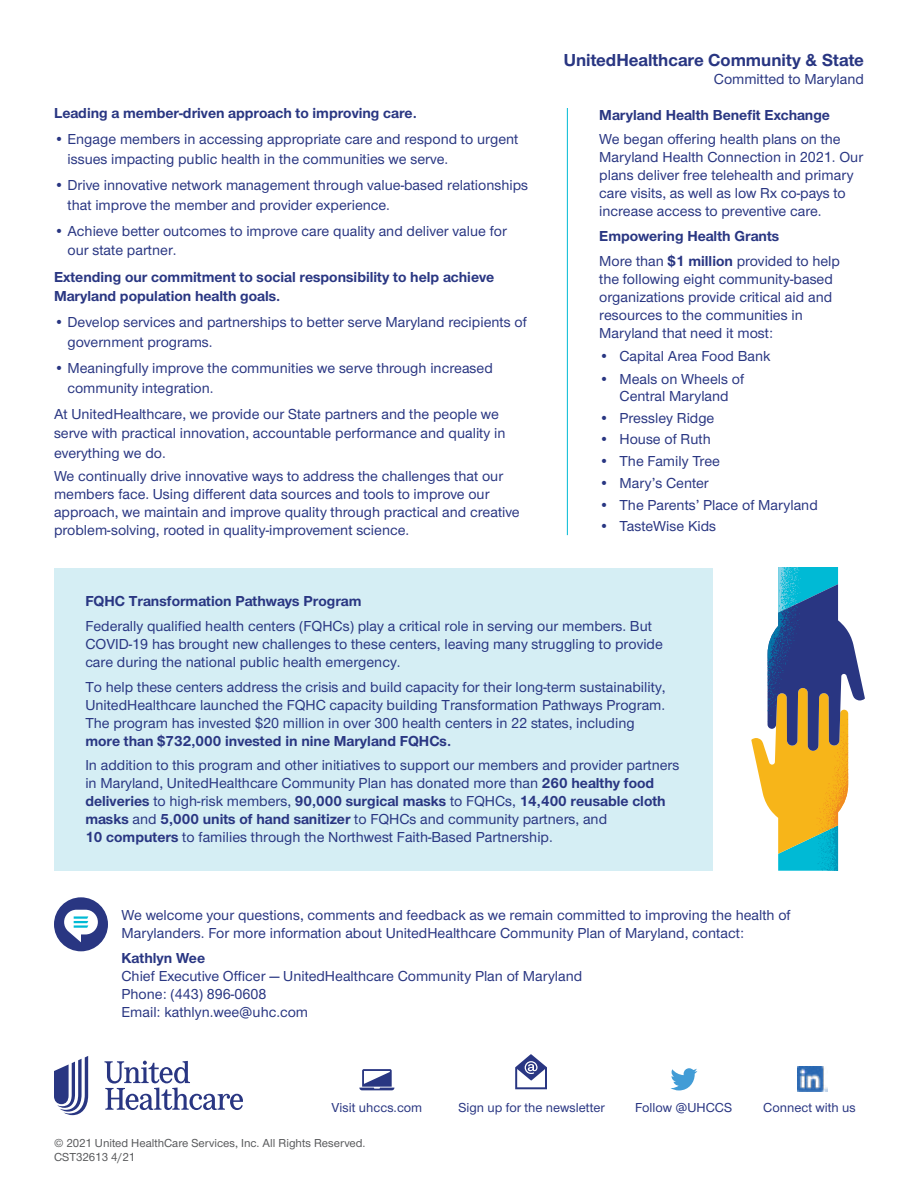
<style>
.page{position:relative;width:918px;height:1188px;background:#fff}
.page>*{position:absolute;margin:0;border:0;box-sizing:border-box;transform-origin:0 0}
.t1{font:700 18px "UHC Sans";color:#293682}
.t2{font:500 15px/18px "UHC Sans";color:#293682}
.t3{font:700 15px/19.5px "UHC Sans";color:#293682}
.t4{font:500 13.5px "UHC Sans";color:#293682}
.t5{font:500 12px/13.5px "UHC Sans";color:#58595b}
.s1{font-weight:500}
.s2{font-weight:700}
</style>
<div class="page">
<div style="left:54px;top:568px;width:659px;height:303px;background:#d5eef4"></div>
<svg style="left:54px;top:1056px;width:34px;height:59px"></svg>
<svg style="left:104px;top:1061px;width:139px;height:49px"></svg>
<svg style="left:359px;top:1069px;width:35px;height:21px"></svg>
<svg style="left:515px;top:1054px;width:32px;height:35px"></svg>
<img style="left:798px;top:1066px;width:29px;height:26px">
<svg style="left:670px;top:1068px;width:27px;height:22px"></svg>
<svg style="left:751px;top:568px;width:114px;height:303px"></svg>
<div style="left:54px;top:897px;width:54px;height:54px;background:#293682;border-radius:50%"></div>
<svg style="left:64px;top:910px;width:34px;height:32px"></svg>
<hr style="left:567px;top:108px;width:1px;height:427px;background:#00bad5">
<p class="t3" style="left:54px;top:103px;width:364px">Leading a member-driven approach to improving care.</p>
<p class="t2" style="left:68px;top:129px;width:453px;line-height:19.5px;text-indent:-14px">• Engage members in accessing appropriate care and respond to urgent issues impacting public health in the communities we serve.</p>
<p class="t2" style="left:68px;top:175px;width:462px;line-height:19.5px;text-indent:-14px">• Drive innovative network management through value-based relationships that improve the member and provider experience.</p>
<p class="t2" style="left:68px;top:220px;width:441px;line-height:19.5px;text-indent:-14px">• Achieve better outcomes to improve care quality and deliver value for our state partner.</p>
<p class="t3" style="left:54px;top:266px;width:442px">Extending our commitment to social responsibility to help achieve<br>Maryland population health goals.</p>
<p class="t2" style="left:68px;top:312px;width:461px;line-height:19.5px;text-indent:-14px">• Develop services and partnerships to better serve Maryland recipients of government programs.</p>
<p class="t2" style="left:68px;top:358px;width:427px;line-height:19.5px;text-indent:-14px">• Meaningfully improve the communities we serve through increased community integration.</p>
<p class="t2" style="left:54px;top:403px;width:453px;line-height:19.5px">At UnitedHealthcare, we provide our State partners and the people we serve with practical innovation, accountable performance and quality in everything we do.</p>
<p class="t2" style="left:54px;top:466px;width:467px">We continually drive innovative ways to address the challenges that our members face. Using different data sources and tools to improve our approach, we maintain and improve quality through practical and creative problem-solving, rooted in quality-improvement science.</p>
<p class="t1" style="left:564px;top:48px;width:302px">UnitedHealthcare Community &amp; State</p>
<p class="t2" style="left:714px;top:69px;width:152px">Committed to Maryland</p>
<p class="t3" style="left:599px;top:104px;width:232px">Maryland Health Benefit Exchange</p>
<p class="t2" style="left:599px;top:130px;width:266px">We began offering health plans on the Maryland Health Connection in 2021. Our plans deliver free telehealth and primary care visits, as well as low Rx co-pays to increase access to preventive care.</p>
<p class="t3" style="left:599px;top:223px;width:242px;line-height:24.8px">Empowering Health Grants<br><span class="s1">More than</span> $1 million <span class="s1">provided to help</span></p>
<p class="t2" style="left:599px;top:269px;width:235px">the following eight community-based organizations provide critical aid and resources to the communities in Maryland that need it most:</p>
<p class="t2" style="left:599px;top:346px;width:173px">• Capital Area Food Bank</p>
<p class="t2" style="left:599px;top:370px;width:147px;line-height:16.5px;text-align:center">• Meals on Wheels of<br>Central Maryland</p>
<p class="t2" style="left:599px;top:408px;width:117px">• Pressley Ridge</p>
<p class="t2" style="left:599px;top:430px;width:113px">• House of Ruth</p>
<p class="t2" style="left:599px;top:451px;width:122px">• The Family Tree</p>
<p class="t2" style="left:599px;top:473px;width:111px">• Mary’s Center</p>
<p class="t2" style="left:599px;top:495px;width:220px">• The Parents’ Place of Maryland</p>
<p class="t2" style="left:599px;top:517px;width:118px">• TasteWise Kids</p>
<p class="t3" style="left:85px;top:591px;width:278px">FQHC Transformation Pathways Program</p>
<p class="t2" style="left:85px;top:616px;width:579px">Federally qualified health centers (FQHCs) play a critical role in serving our members. But<br>COVID-19 has brought new challenges to these centers, leaving many struggling to provide care during the national public health emergency.</p>
<p class="t2" style="left:85px;top:677px;width:582px;text-align:justify">To help these centers address the crisis and build capacity for their long-term sustainability, UnitedHealthcare launched the FQHC capacity building Transformation Pathways Program.<br>The program has invested $20 million in over 300 health centers in 22 states, including</p>
<p class="t3" style="left:85px;top:730px;width:367px">more than $732,000 invested in nine Maryland FQHCs.</p>
<p class="t2" style="left:85px;top:756px;width:596px">In addition to this program and other initiatives to support our members and provider partners in Maryland, UnitedHealthcare Community Plan has donated more than <span class="s2">260 healthy food deliveries</span> to high-risk members, <span class="s2">90,000 surgical masks</span> to FQHCs, <span class="s2">14,400 reusable cloth masks</span> and <span class="s2">5,000 units of hand sanitizer</span> to FQHCs and community partners, and<br><span class="s2">10 computers</span> to families through the Northwest Faith-Based Partnership.</p>
<p class="t2" style="left:122px;top:905px;width:671px">We welcome your questions, comments and feedback as we remain committed to improving the health of<br>Marylanders. For more information about UnitedHealthcare Community Plan of Maryland, contact:</p>
<p class="t3" style="left:122px;top:948px;width:85px">Kathlyn Wee</p>
<p class="t2" style="left:122px;top:966px;width:462px">Chief Executive Officer — UnitedHealthcare Community Plan of Maryland<br>Phone: (443) 896-0608<br>Email: kathlyn.wee@uhc.com</p>
<p class="t4" style="left:332px;top:1098px;width:92px">Visit uhccs.com</p>
<p class="t4" style="left:459px;top:1098px;width:148px">Sign up for the newsletter</p>
<p class="t4" style="left:635px;top:1098px;width:99px">Follow @UHCCS</p>
<p class="t4" style="left:763px;top:1098px;width:94px">Connect with us</p>
<p class="t5" style="left:54px;top:1136px;width:313px">© 2021 United HealthCare Services, Inc. All Rights Reserved.<br>CST32613 4/21</p>
</div>
